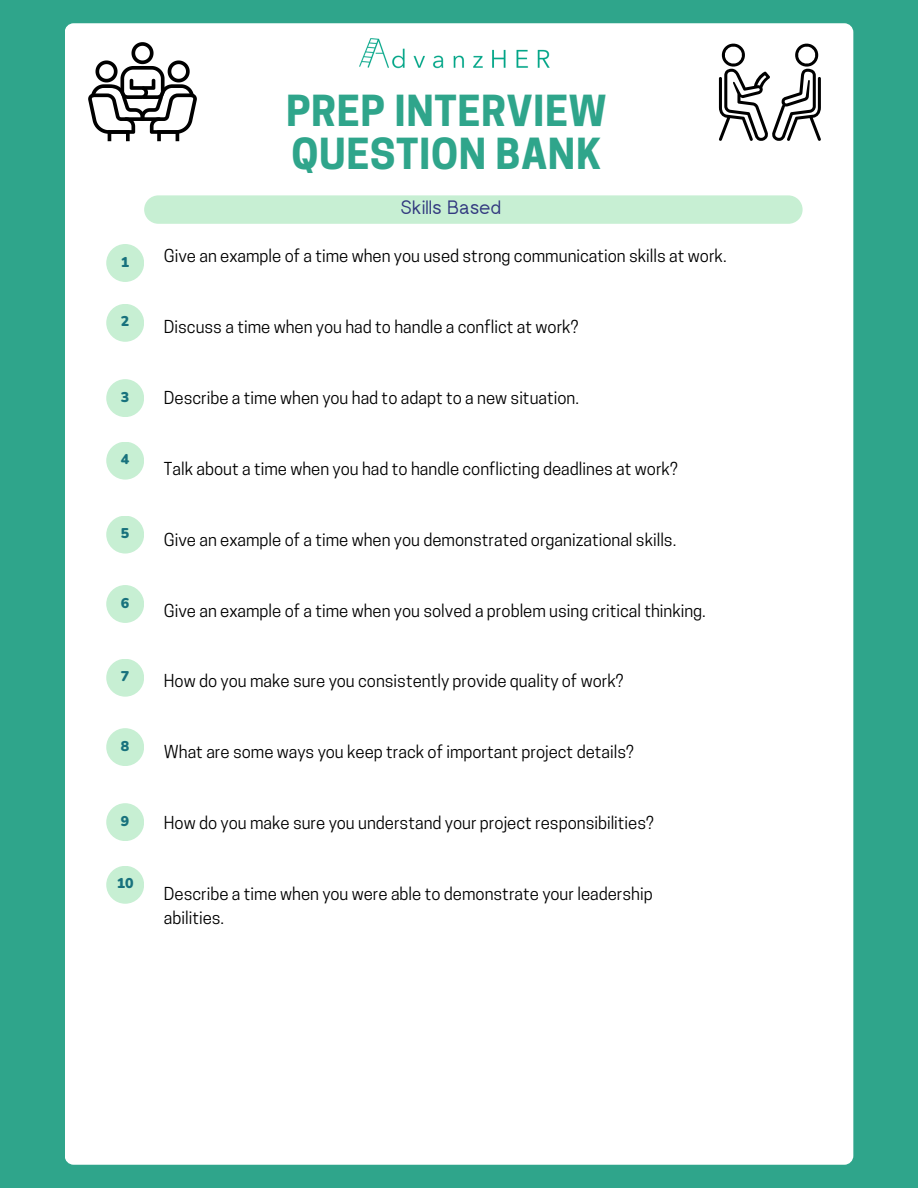
<style>
.page{position:relative;width:918px;height:1188px;background:#2fa58b}
.page>*{position:absolute;margin:0;border:0;box-sizing:border-box;transform-origin:0 0}
.t1{font:700 40.2px/42.8px "Cooper Hewitt";letter-spacing:.015em;color:#2fa58b}
.t2{font:19.35px "rugratssans";color:#32397f}
.t3{font:16.8px "Cooper Hewitt";color:#000}
.t4{font:900 14.1px "Nunito";color:#18727d}
</style>
<div class="page">
<div style="left:65px;top:23px;width:788px;height:1142px;background:#fff;border-radius:9px"></div>
<svg style="left:144px;top:195px;width:659px;height:29px;background:#c8efd4"></svg>
<div style="left:106px;top:244px;width:38px;height:38px;background:#c7efd3;border-radius:50%"></div>
<div style="left:106px;top:304px;width:38px;height:38px;background:#c7efd3;border-radius:50%"></div>
<div style="left:106px;top:379px;width:38px;height:38px;background:#c7efd3;border-radius:50%"></div>
<div style="left:106px;top:442px;width:38px;height:38px;background:#c7efd3;border-radius:50%"></div>
<div style="left:106px;top:516px;width:38px;height:38px;background:#c7efd3;border-radius:50%"></div>
<div style="left:106px;top:585px;width:38px;height:38px;background:#c7efd3;border-radius:50%"></div>
<div style="left:106px;top:659px;width:38px;height:38px;background:#c7efd3;border-radius:50%"></div>
<div style="left:106px;top:728px;width:38px;height:38px;background:#c7efd3;border-radius:50%"></div>
<div style="left:106px;top:803px;width:38px;height:38px;background:#c7efd3;border-radius:50%"></div>
<div style="left:106px;top:866px;width:38px;height:38px;background:#c7efd3;border-radius:50%"></div>
<svg style="left:88px;top:42px;width:109px;height:99px"></svg>
<svg style="left:719px;top:43px;width:102px;height:98px"></svg>
<img style="left:350px;top:23px;width:216px;height:46px">
<p class="t1" style="left:286px;top:95px;width:322px">PREP INTERVIEW<br>QUESTION BANK</p>
<p class="t2" style="left:401px;top:200px;width:102px">Skills Based</p>
<p class="t4" style="left:121px;top:252px;width:10px">1</p>
<p class="t3" style="left:164px;top:250px;width:564px">Give an example of a time when you used strong communication skills at work.</p>
<p class="t4" style="left:121px;top:312px;width:10px">2</p>
<p class="t3" style="left:164px;top:320px;width:416px">Discuss a time when you had to handle a conflict at work?</p>
<h1 class="t4" style="left:121px;top:387px;width:10px">3</h1>
<p class="t3" style="left:164px;top:391px;width:417px">Describe a time when you had to adapt to a new situation.</p>
<p class="t4" style="left:121px;top:450px;width:10px">4</p>
<p class="t3" style="left:164px;top:462px;width:515px">Talk about a time when you had to handle conflicting deadlines at work?</p>
<h2 class="t4" style="left:121px;top:524px;width:10px">5</h2>
<p class="t3" style="left:164px;top:533px;width:514px">Give an example of a time when you demonstrated organizational skills.</p>
<p class="t4" style="left:121px;top:593px;width:10px">6</p>
<p class="t3" style="left:164px;top:604px;width:544px">Give an example of a time when you solved a problem using critical thinking.</p>
<p class="t4" style="left:121px;top:667px;width:10px">7</p>
<p class="t3" style="left:164px;top:675px;width:461px">How do you make sure you consistently provide quality of work?</p>
<p class="t4" style="left:121px;top:736px;width:10px">8</p>
<p class="t3" style="left:164px;top:746px;width:471px">What are some ways you keep track of important project details?</p>
<p class="t4" style="left:121px;top:811px;width:10px">9</p>
<p class="t3" style="left:164px;top:817px;width:491px">How do you make sure you understand your project responsibilities?</p>
<p class="t4" style="left:117px;top:874px;width:18px">10</p>
<p class="t3" style="left:164px;top:887px;width:490px">Describe a time when you were able to demonstrate your leadership</p>
<p class="t3" style="left:164px;top:911px;width:62px">abilities.</p>
</div>
